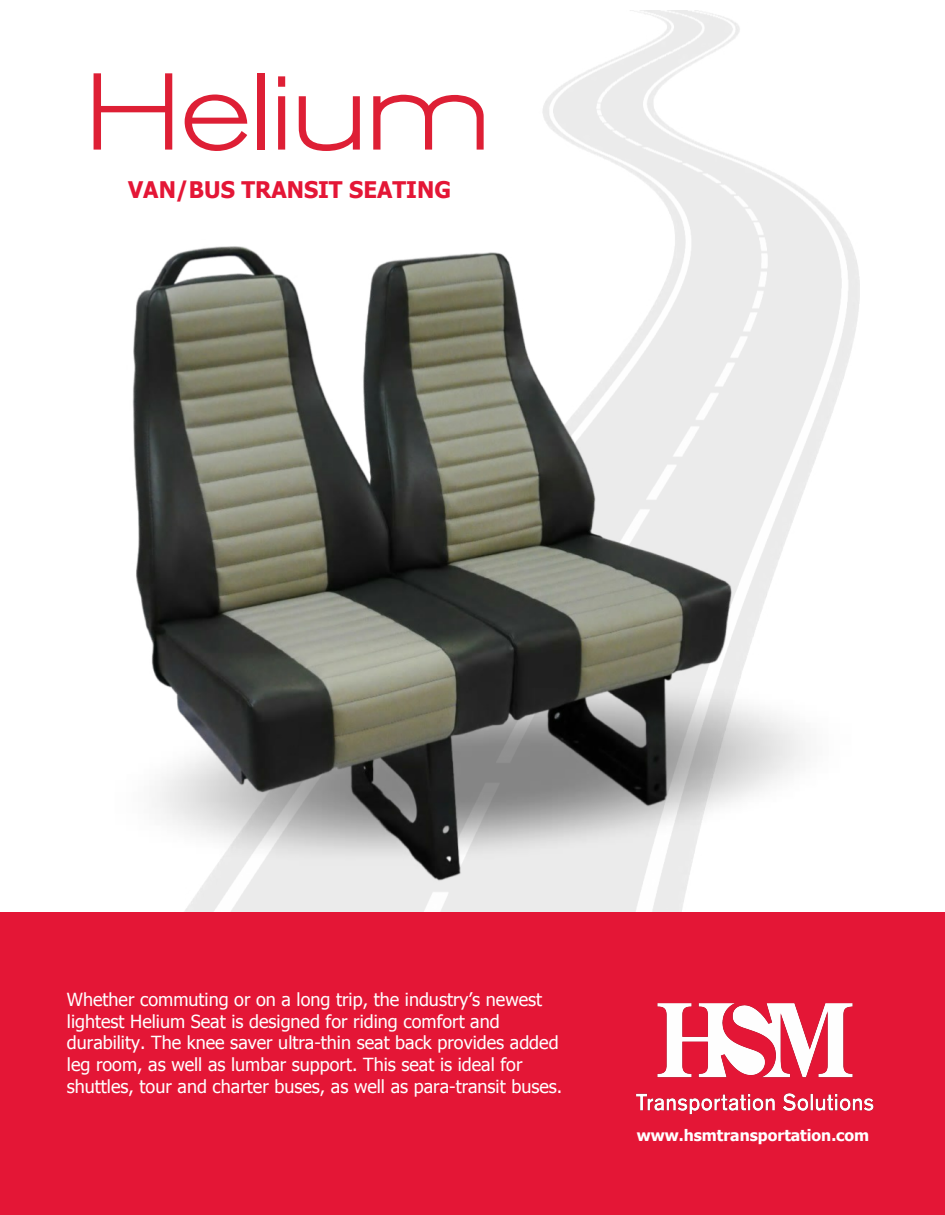
<style>
.page{position:relative;width:945px;height:1215px;background:#fff}
.page>*{position:absolute;margin:0;border:0;box-sizing:border-box;transform-origin:0 0}
.t1{font:300 expanded 108px "Akzidenz Grotesk BE";letter-spacing:-.015em;color:#de1f35}
.t2{font:700 22.8px "Tahoma";color:#e41636}
.t3{font:18px/21.8px "Tahoma";color:#fff}
.t4{font:700 15.75px "Tahoma";color:#fff}
</style>
<div class="page">
<div style="left:0;top:912px;width:945px;height:303px;background:#e41636"></div>
<img style="left:636px;top:1003px;width:238px;height:112px">
<img style="left:131px;top:192px;width:729px;height:707px">
<h1 class="t1" style="left:85px;top:69px;width:409px">Helium</h1>
<p class="t2" style="left:128px;top:181px;width:324px">VAN/BUS TRANSIT SEATING</p>
<p class="t3" style="left:67px;top:990px;width:497px">Whether commuting or on a long trip, the industry’s newest lightest Helium Seat is designed for riding comfort and durability. The knee saver ultra-thin seat back provides added leg room, as well as lumbar support. This seat is ideal for shuttles, tour and charter buses, as well as para-transit buses.</p>
<p class="t4" style="left:637px;top:1129px;width:234px">www.hsmtransportation.com</p>
</div>
